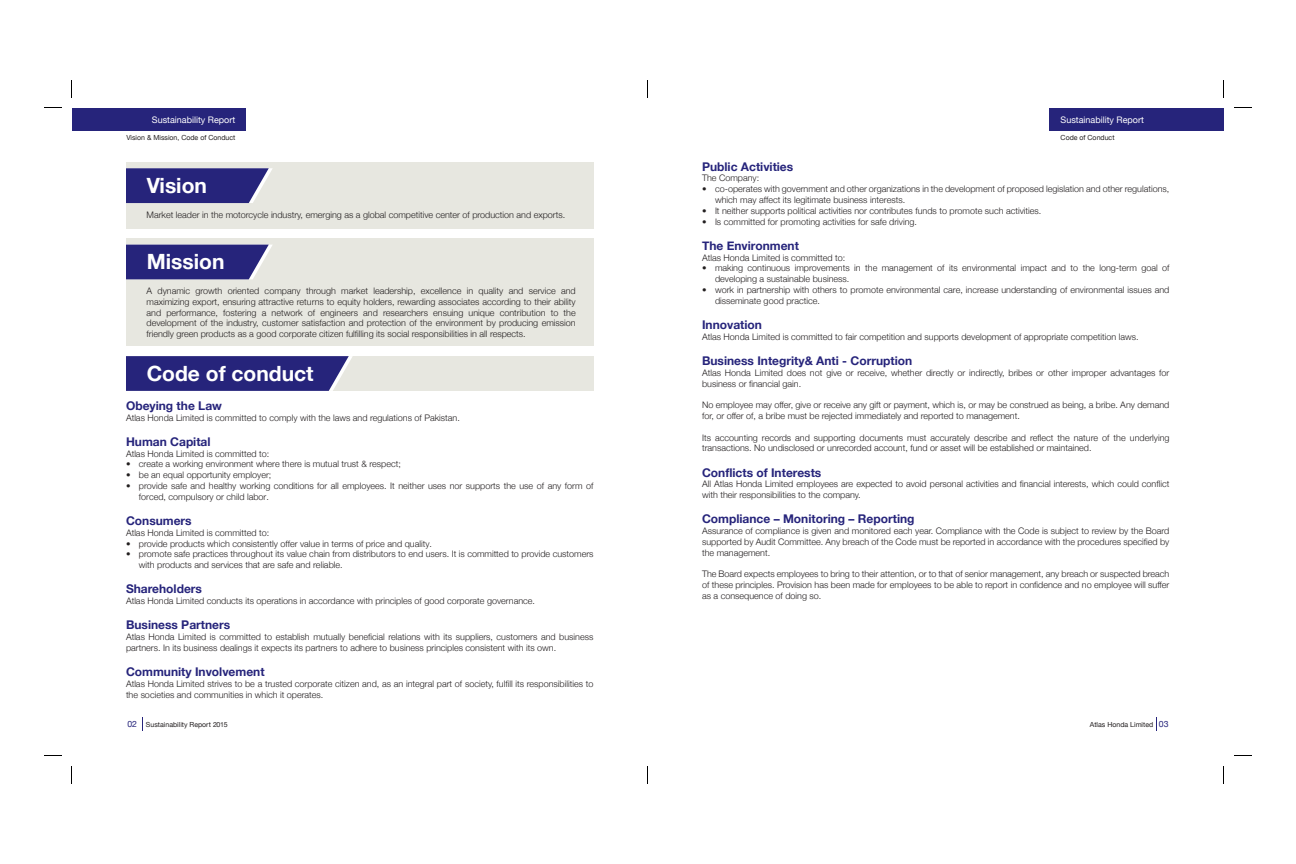
<style>
.page{position:relative;width:1296px;height:864px;background:#fff}
.page>*{position:absolute;margin:0;border:0;box-sizing:border-box;transform-origin:0 0}
.t1{font:700 21px "Helvetica Neue";color:#fff}
.t2{font:700 12px "Helvetica Neue";color:#26247b}
.t3{font:300 9px/10.8px "Helvetica Neue";color:#231f20}
.t4{font:9px "Helvetica Neue";color:#fff}
.t5{font:8.7px "Helvetica Neue";color:#26247b}
.t6{font:7px "Helvetica Neue";color:#231f20}
.s1{font-size:8.7px;color:#26247b}
</style>
<div class="page">
<div style="left:126px;top:356px;width:468px;height:35px;background:#e7e7e0"></div>
<div style="left:1050px;top:108px;width:174px;height:23px;background:#26247b"></div>
<div style="left:72px;top:108px;width:173px;height:23px;background:#26247b"></div>
<svg style="left:142px;top:717px;width:1px;height:13px"></svg>
<svg style="left:1156px;top:717px;width:1px;height:13px"></svg>
<svg style="left:126px;top:356px;width:227px;height:35px;background:#333182"></svg>
<div style="left:126px;top:162px;width:468px;height:66px;background:#e7e7e0"></div>
<svg style="left:126px;top:168px;width:147px;height:35px;background:#3a3986"></svg>
<div style="left:126px;top:238px;width:468px;height:108px;background:#e7e7e0"></div>
<svg style="left:126px;top:245px;width:146px;height:34px;background:#383684"></svg>
<p class="t4" style="left:152px;top:115px;width:85px">Sustainability Report</p>
<p class="t6" style="left:126px;top:133px;width:110px">Vision &amp; Mission, Code of Conduct</p>
<p class="t1" style="left:147px;top:172px;width:62px">Vision</p>
<p class="t3" style="left:147px;top:209px;width:420px">Market leader in the motorcycle industry, emerging as a global competitive center of production and exports.</p>
<p class="t1" style="left:147px;top:249px;width:79px">Mission</p>
<p class="t3" style="left:147px;top:285px;width:431px;text-align:justify">A dynamic growth oriented company through market leadership, excellence in quality and service and maximizing export, ensuring attractive returns to equity holders, rewarding associates according to their ability and performance, fostering a network of engineers and researchers ensuing unique contribution to the development of the industry, customer satisfaction and protection of the environment by producing emission friendly green products as a good corporate citizen fulfilling its social responsibilities in all respects.</p>
<p class="t1" style="left:147px;top:360px;width:168px">Code of conduct</p>
<p class="t2" style="left:126px;top:398px;width:97px">Obeying the Law</p>
<p class="t3" style="left:126px;top:412px;width:335px">Atlas Honda Limited is committed to comply with the laws and regulations of Pakistan.</p>
<p class="t2" style="left:126px;top:434px;width:86px">Human Capital</p>
<p class="t3" style="left:126px;top:448px;width:145px">Atlas Honda Limited is committed to:</p>
<p class="t3" style="left:126px;top:459px;width:276px">• create a working environment where there is mutual trust &amp; respect;</p>
<p class="t3" style="left:126px;top:469px;width:147px">• be an equal opportunity employer;</p>
<p class="t3" style="left:139px;top:480px;width:456px;text-indent:-13px">• provide safe and healthy working conditions for all employees. It neither uses nor supports the use of any form of forced, compulsory or child labor.</p>
<p class="t2" style="left:126px;top:513px;width:67px">Consumers</p>
<p class="t3" style="left:126px;top:527px;width:145px">Atlas Honda Limited is committed to:</p>
<p class="t3" style="left:126px;top:538px;width:308px">• provide products which consistently offer value in terms of price and quality.</p>
<p class="t3" style="left:139px;top:549px;width:456px;text-indent:-13px">• promote safe practices throughout its value chain from distributors to end users. It is committed to provide customers with products and services that are safe and reliable.</p>
<p class="t2" style="left:126px;top:582px;width:78px">Shareholders</p>
<p class="t3" style="left:126px;top:595px;width:411px">Atlas Honda Limited conducts its operations in accordance with principles of good corporate governance.</p>
<p class="t2" style="left:126px;top:618px;width:106px">Business Partners</p>
<p class="t3" style="left:126px;top:631px;width:469px">Atlas Honda Limited is committed to establish mutually beneficial relations with its suppliers, customers and business partners. In its business dealings it expects its partners to adhere to business principles consistent with its own.</p>
<p class="t2" style="left:126px;top:664px;width:140px">Community Involvement</p>
<p class="t3" style="left:126px;top:678px;width:469px">Atlas Honda Limited strives to be a trusted corporate citizen and, as an integral part of society, fulfill its responsibilities to the societies and communities in which it operates.</p>
<p class="t4" style="left:1061px;top:115px;width:85px">Sustainability Report</p>
<p class="t6" style="left:1061px;top:133px;width:55px">Code of Conduct</p>
<p class="t2" style="left:702px;top:159px;width:93px">Public Activities</p>
<p class="t3" style="left:702px;top:173px;width:59px">The Company:</p>
<p class="t3" style="left:715px;top:183px;width:456px;text-indent:-13px">• co-operates with government and other organizations in the development of proposed legislation and other regulations, which may affect its legitimate business interests.</p>
<p class="t3" style="left:702px;top:205px;width:341px">• It neither supports political activities nor contributes funds to promote such activities.</p>
<p class="t3" style="left:702px;top:216px;width:216px">• Is committed for promoting activities for safe driving.</p>
<p class="t2" style="left:702px;top:238px;width:98px">The Environment</p>
<p class="t3" style="left:702px;top:252px;width:145px">Atlas Honda Limited is committed to:</p>
<p class="t3" style="left:715px;top:263px;width:456px;text-indent:-13px">• making continuous improvements in the management of its environmental impact and to the long-term goal of developing a sustainable business.</p>
<p class="t3" style="left:715px;top:284px;width:456px;text-indent:-13px">• work in partnership with others to promote environmental care, increase understanding of environmental issues and disseminate good practice.</p>
<p class="t2" style="left:702px;top:317px;width:61px">Innovation</p>
<p class="t3" style="left:702px;top:331px;width:438px">Atlas Honda Limited is committed to fair competition and supports development of appropriate competition laws.</p>
<p class="t2" style="left:702px;top:353px;width:212px">Business Integrity&amp; Anti - Corruption</p>
<p class="t3" style="left:702px;top:367px;width:469px">Atlas Honda Limited does not give or receive, whether directly or indirectly, bribes or other improper advantages for business or financial gain.</p>
<p class="t3" style="left:702px;top:399px;width:469px">No employee may offer, give or receive any gift or payment, which is, or may be construed as being, a bribe. Any demand for, or offer of, a bribe must be rejected immediately and reported to management.</p>
<p class="t3" style="left:702px;top:432px;width:469px">Its accounting records and supporting documents must accurately describe and reflect the nature of the underlying transactions. No undisclosed or unrecorded account, fund or asset will be established or maintained.</p>
<p class="t2" style="left:702px;top:465px;width:121px">Conflicts of Interests</p>
<p class="t3" style="left:702px;top:479px;width:469px">All Atlas Honda Limited employees are expected to avoid personal activities and financial interests, which could conflict with their responsibilities to the company.</p>
<p class="t2" style="left:702px;top:512px;width:214px">Compliance – Monitoring – Reporting</p>
<p class="t3" style="left:702px;top:525px;width:469px;text-align:justify">Assurance of compliance is given and monitored each year. Compliance with the Code is subject to review by the Board supported by Audit Committee. Any breach of the Code must be reported in accordance with the procedures specified by the management.</p>
<p class="t3" style="left:702px;top:569px;width:469px;text-align:justify">The Board expects employees to bring to their attention, or to that of senior management, any breach or suspected breach of these principles. Provision has been made for employees to be able to report in confidence and no employee will suffer as a consequence of doing so.</p>
<p class="t5" style="left:127px;top:719px;width:11px">02</p>
<p class="t6" style="left:1090px;top:720px;width:80px">Atlas Honda Limited <span class="s1">03</span></p>
<p class="t6" style="left:146px;top:720px;width:83px">Sustainability Report 2015</p>
</div>
